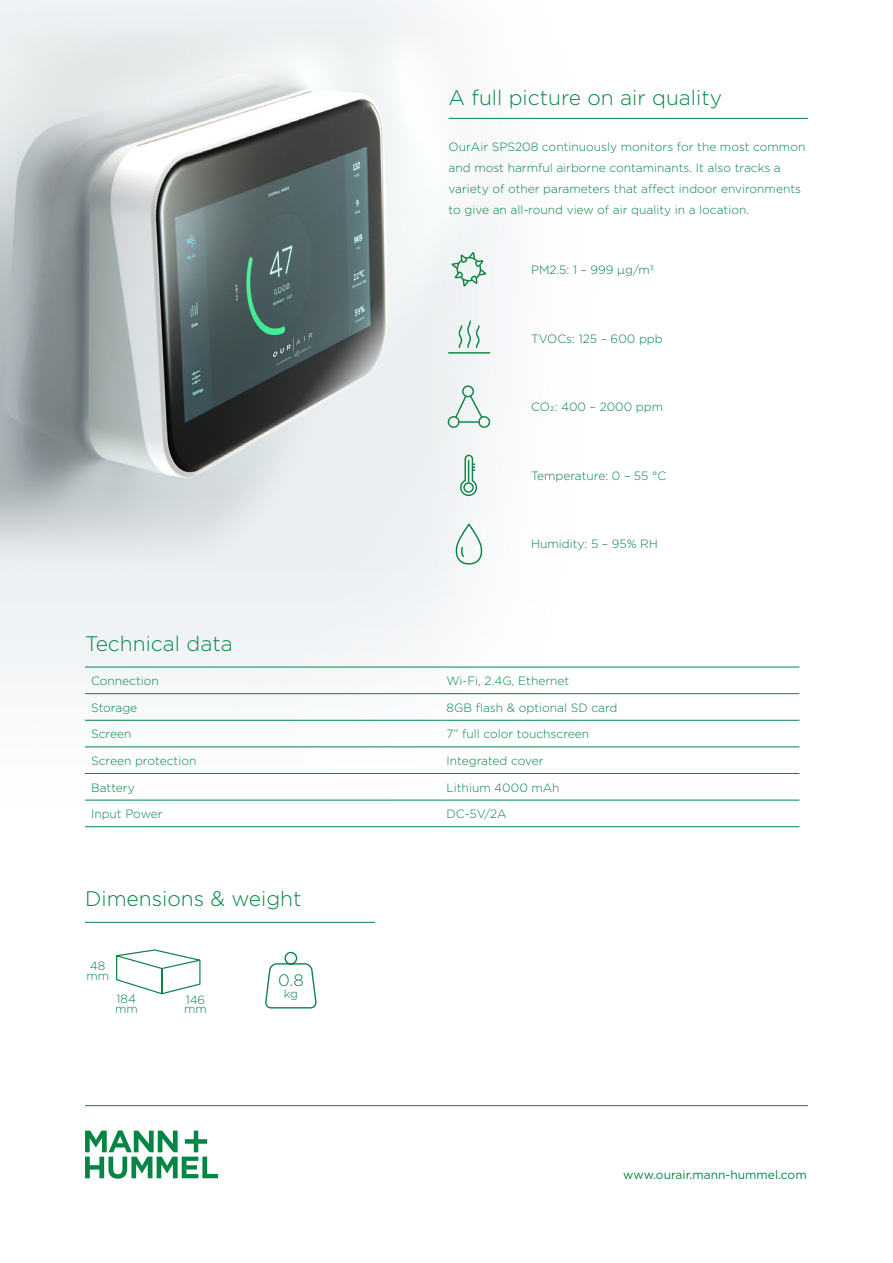
<style>
.page{position:relative;width:893px;height:1263px;background:#fff}
.page>*{position:absolute;margin:0;border:0;box-sizing:border-box;transform-origin:0 0}
.t1{font:300 21px "Gotham";color:#058544}
.t2{font:300 16.5px "Gotham";color:#058544}
.t3{font:300 12px/21px "Gotham";color:#058544}
.t4{font:12px "Gotham";color:#058544}
.s1{font-family:"Gotham Narrow"}
</style>
<div class="page">
<img style="left:0;top:0;width:808px;height:828px">
<svg style="left:85px;top:1130px;width:133px;height:48px"></svg>
<hr style="left:449px;top:118px;width:359px;height:1px;background:#058544">
<hr style="left:85px;top:922px;width:290px;height:1px;background:#058544">
<svg style="left:265px;top:952px;width:52px;height:56px"></svg>
<svg style="left:116px;top:949px;width:84px;height:45px"></svg>
<hr style="left:85px;top:667px;width:361px;height:1px;background:#058544">
<hr style="left:446px;top:667px;width:353px;height:1px;background:#058544">
<hr style="left:85px;top:693px;width:361px;height:1px;background:#058544">
<hr style="left:446px;top:693px;width:353px;height:1px;background:#058544">
<hr style="left:85px;top:720px;width:361px;height:1px;background:#058544">
<hr style="left:446px;top:720px;width:353px;height:1px;background:#058544">
<hr style="left:85px;top:746px;width:361px;height:1px;background:#058544">
<hr style="left:446px;top:746px;width:353px;height:1px;background:#058544">
<hr style="left:85px;top:773px;width:361px;height:1px;background:#058544">
<hr style="left:446px;top:773px;width:353px;height:1px;background:#058544">
<hr style="left:85px;top:800px;width:361px;height:1px;background:#058544">
<hr style="left:446px;top:800px;width:353px;height:1px;background:#058544">
<hr style="left:85px;top:826px;width:361px;height:1px;background:#058544">
<hr style="left:446px;top:826px;width:353px;height:1px;background:#058544">
<hr style="left:85px;top:1105px;width:723px;height:1px;background:#058544">
<svg style="left:452px;top:252px;width:34px;height:35px"></svg>
<svg style="left:448px;top:320px;width:42px;height:34px"></svg>
<svg style="left:448px;top:385px;width:42px;height:43px"></svg>
<svg style="left:460px;top:455px;width:17px;height:41px"></svg>
<svg style="left:456px;top:524px;width:26px;height:41px"></svg>
<p class="t1" style="left:449px;top:85px;width:275px">A full picture on air quality</p>
<p class="t3" style="left:449px;top:136px;width:358px">OurAir SPS208 continuously monitors for the most common and most harmful airborne contaminants. It also tracks a variety of other parameters that affect indoor environments to give an all-round view of air quality in a location.</p>
<p class="t3" style="left:531px;top:259px;width:125px">PM2.5: 1 – 999 μg/m<span class="s1">3</span></p>
<p class="t3" style="left:531px;top:328px;width:133px">TVOCs: 125 – 600 ppb</p>
<p class="t3" style="left:531px;top:396px;width:134px">CO2: 400 – 2000 ppm</p>
<p class="t3" style="left:531px;top:465px;width:137px">Temperature: 0 – 55 °C</p>
<p class="t1" style="left:85px;top:630px;width:149px">Technical data</p>
<p class="t3" style="left:531px;top:533px;width:129px">Humidity: 5 – 95% RH</p>
<p class="t3" style="left:91px;top:670px;width:69px">Connection</p>
<p class="t3" style="left:446px;top:670px;width:124px">Wi-Fi, 2.4G, Ethernet</p>
<p class="t3" style="left:91px;top:697px;width:48px">Storage</p>
<p class="t3" style="left:446px;top:697px;width:173px">8GB flash &amp; optional SD card</p>
<p class="t3" style="left:91px;top:723px;width:42px">Screen</p>
<p class="t3" style="left:446px;top:723px;width:144px">7” full color touchscreen</p>
<p class="t3" style="left:91px;top:750px;width:107px">Screen protection</p>
<p class="t3" style="left:446px;top:750px;width:99px">Integrated cover</p>
<p class="t3" style="left:91px;top:776px;width:45px">Battery</p>
<p class="t3" style="left:446px;top:776px;width:115px">Lithium 4000 mAh</p>
<p class="t3" style="left:91px;top:803px;width:73px">Input Power</p>
<p class="t3" style="left:446px;top:803px;width:62px">DC-5V/2A</p>
<p class="t1" style="left:85px;top:886px;width:218px">Dimensions &amp; weight</p>
<p class="t3" style="left:86px;top:960px;width:24px;line-height:9.8px;text-align:center">48 mm</p>
<p class="t3" style="left:115px;top:994px;width:24px;line-height:9.8px">184 mm</p>
<p class="t3" style="left:184px;top:994px;width:24px;line-height:9.8px">146 mm</p>
<p class="t2" style="left:278px;top:969px;width:27px">0.8</p>
<p class="t3" style="left:284px;top:983px;width:16px">kg</p>
<p class="t4" style="left:623px;top:1167px;width:185px">www.ourair.mann-hummel.com</p>
</div>
